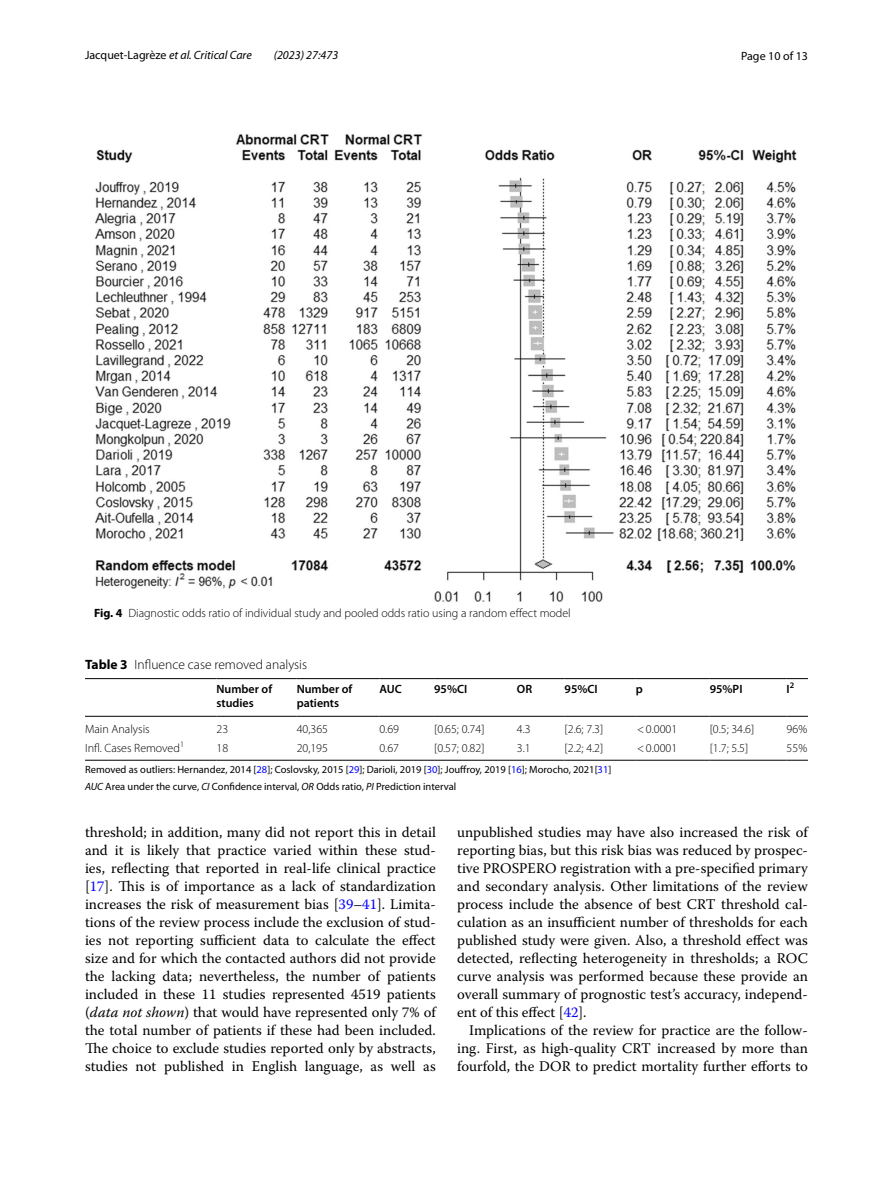
<style>
.page{position:relative;width:893px;height:1187px;background:#fff}
.page>*{position:absolute;margin:0;border:0;box-sizing:border-box;transform-origin:0 0}
.t1{font:14.7px/18px "Warnock Pro";color:#000;text-align:justify}
.t2{font:300 13.5px "Myriad Pro";color:#000}
.t3{font:300 12px "Myriad Pro";color:#000}
.t4{font:600 12px/13.5px "Myriad Pro";color:#000}
.t5{font:italic 12px "Myriad Pro";color:#000}
.t6{font:12px "Myriad Pro";color:#000}
.t7{font:10.5px/17px "Myriad Pro";color:#000}
.s1{font-style:normal}
.s2{font-weight:700}
.s3{color:#00f}
.s4{font-style:italic}
</style>
<div class="page">
<img style="left:95px;top:134px;width:702px;height:468px">
<hr style="left:85px;top:678px;width:132px;height:1px;background:#000">
<hr style="left:85px;top:716px;width:132px;height:1px;background:#000">
<hr style="left:217px;top:678px;width:80px;height:1px;background:#000">
<hr style="left:217px;top:716px;width:80px;height:1px;background:#000">
<hr style="left:297px;top:678px;width:82px;height:1px;background:#000">
<hr style="left:297px;top:716px;width:82px;height:1px;background:#000">
<hr style="left:379px;top:678px;width:55px;height:1px;background:#000">
<hr style="left:379px;top:716px;width:55px;height:1px;background:#000">
<hr style="left:434px;top:678px;width:83px;height:1px;background:#000">
<hr style="left:434px;top:716px;width:83px;height:1px;background:#000">
<hr style="left:517px;top:678px;width:48px;height:1px;background:#000">
<hr style="left:517px;top:716px;width:48px;height:1px;background:#000">
<hr style="left:565px;top:678px;width:71px;height:1px;background:#000">
<hr style="left:565px;top:716px;width:71px;height:1px;background:#000">
<hr style="left:636px;top:678px;width:74px;height:1px;background:#000">
<hr style="left:636px;top:716px;width:74px;height:1px;background:#000">
<hr style="left:710px;top:678px;width:77px;height:1px;background:#000">
<hr style="left:710px;top:716px;width:77px;height:1px;background:#000">
<svg style="left:787px;top:678px;width:21px;height:1px"></svg>
<svg style="left:787px;top:716px;width:21px;height:1px"></svg>
<hr style="left:85px;top:760px;width:132px;height:1px;background:#000">
<hr style="left:217px;top:760px;width:80px;height:1px;background:#000">
<hr style="left:297px;top:760px;width:82px;height:1px;background:#000">
<hr style="left:379px;top:760px;width:55px;height:1px;background:#000">
<hr style="left:434px;top:760px;width:83px;height:1px;background:#000">
<hr style="left:517px;top:760px;width:48px;height:1px;background:#000">
<hr style="left:565px;top:760px;width:71px;height:1px;background:#000">
<hr style="left:636px;top:760px;width:74px;height:1px;background:#000">
<hr style="left:710px;top:760px;width:77px;height:1px;background:#000">
<svg style="left:787px;top:760px;width:21px;height:1px"></svg>
<p class="t5" style="left:85px;top:48px;width:168px"><span class="s1">Jacquet‑Lagrèze</span> et al. Critical Care</p>
<p class="t5" style="left:274px;top:48px;width:66px">(2023) 27:473</p>
<p class="t6" style="left:741px;top:48px;width:68px">Page 10 of 13</p>
<p class="t3" style="left:94px;top:606px;width:478px"><span class="s2">Fig. 4</span> Diagnostic odds ratio of individual study and pooled odds ratio using a random effect model</p>
<p class="t2" style="left:85px;top:656px;width:224px"><span class="s2">Table 3</span> Influence case removed analysis</p>
<p class="t4" style="left:217px;top:682px;width:57px">Number of studies</p>
<p class="t4" style="left:297px;top:682px;width:57px">Number of patients</p>
<p class="t4" style="left:379px;top:682px;width:24px">AUC</p>
<p class="t4" style="left:434px;top:682px;width:35px">95%CI</p>
<p class="t4" style="left:517px;top:682px;width:17px">OR</p>
<p class="t4" style="left:565px;top:682px;width:35px">95%CI</p>
<p class="t4" style="left:636px;top:682px;width:9px">p</p>
<p class="t4" style="left:710px;top:682px;width:34px">95%PI</p>
<p class="t4" style="left:787px;top:682px;width:9px">I<sup>2</sup></p>
<p class="t3" style="left:85px;top:722px;width:66px">Main Analysis</p>
<p class="t3" style="left:217px;top:722px;width:13px">23</p>
<p class="t3" style="left:297px;top:722px;width:33px">40,365</p>
<p class="t3" style="left:379px;top:722px;width:21px">0.69</p>
<p class="t3" style="left:434px;top:722px;width:52px">[0.65; 0.74]</p>
<p class="t3" style="left:517px;top:722px;width:15px">4.3</p>
<p class="t3" style="left:565px;top:722px;width:40px">[2.6; 7.3]</p>
<p class="t3" style="left:637px;top:722px;width:42px">&lt;0.0001</p>
<p class="t3" style="left:710px;top:722px;width:46px">[0.5; 34.6]</p>
<p class="t3" style="left:787px;top:722px;width:22px">96%</p>
<p class="t3" style="left:85px;top:741px;width:101px">Infl. Cases Removed<sup>1</sup></p>
<p class="t3" style="left:217px;top:741px;width:13px">18</p>
<p class="t3" style="left:297px;top:741px;width:33px">20,195</p>
<p class="t3" style="left:379px;top:741px;width:21px">0.67</p>
<p class="t3" style="left:434px;top:741px;width:52px">[0.57; 0.82]</p>
<p class="t3" style="left:517px;top:741px;width:15px">3.1</p>
<p class="t3" style="left:565px;top:741px;width:40px">[2.2; 4.2]</p>
<p class="t3" style="left:637px;top:741px;width:42px">&lt;0.0001</p>
<p class="t3" style="left:710px;top:741px;width:40px">[1.7; 5.5]</p>
<p class="t3" style="left:787px;top:741px;width:22px">55%</p>
<p class="t7" style="left:85px;top:760px;width:528px">Removed as outliers: Hernandez, 2014 [<span class="s3">28</span>]; Coslovsky, 2015 [<span class="s3">29</span>]; Darioli, 2019 [<span class="s3">30</span>]; Jouffroy, 2019 [<span class="s3">16</span>]; Morocho, 2021[<span class="s3">31</span>]<br><span class="s4">AUC</span> Area under the curve, <span class="s4">CI</span> Confidence interval, <span class="s4">OR</span> Odds ratio, <span class="s4">PI</span> Prediction interval</p>
<p class="t1" style="left:85px;top:822px;width:352px">threshold; in addition, many did not report this in detail and it is likely that practice varied within these stud&shy;ies, reflecting that reported in real-life clinical practice [<span class="s3">17</span>]. This is of importance as a lack of standardization increases the risk of measurement bias [<span class="s3">39</span>–<span class="s3">41</span>]. Limita&shy;tions of the review process include the exclusion of stud&shy;ies not reporting sufficient data to calculate the effect size and for which the contacted authors did not provide the lacking data; nevertheless, the number of patients included in these 11 studies represented 4519 patients (<span class="s4">data not shown</span>) that would have represented only 7% of the total number of patients if these had been included.<br>The choice to exclude studies reported only by abstracts, studies not published in English language, as well as</p>
<p class="t1" style="left:457px;top:822px;width:352px">unpublished studies may have also increased the risk of reporting bias, but this risk bias was reduced by prospec&shy;tive PROSPERO registration with a pre-specified primary and secondary analysis. Other limitations of the review process include the absence of best CRT threshold cal&shy;culation as an insufficient number of thresholds for each published study were given. Also, a threshold effect was detected, reflecting heterogeneity in thresholds; a ROC curve analysis was performed because these provide an overall summary of prognostic test’s accuracy, independ&shy;ent of this effect [<span class="s3">42</span>].</p>
<p class="t1" style="left:457px;top:1020px;width:352px;text-indent:12px">Implications of the review for practice are the follow&shy;ing. First, as high-quality CRT increased by more than fourfold, the DOR to predict mortality further efforts to</p>
</div>
